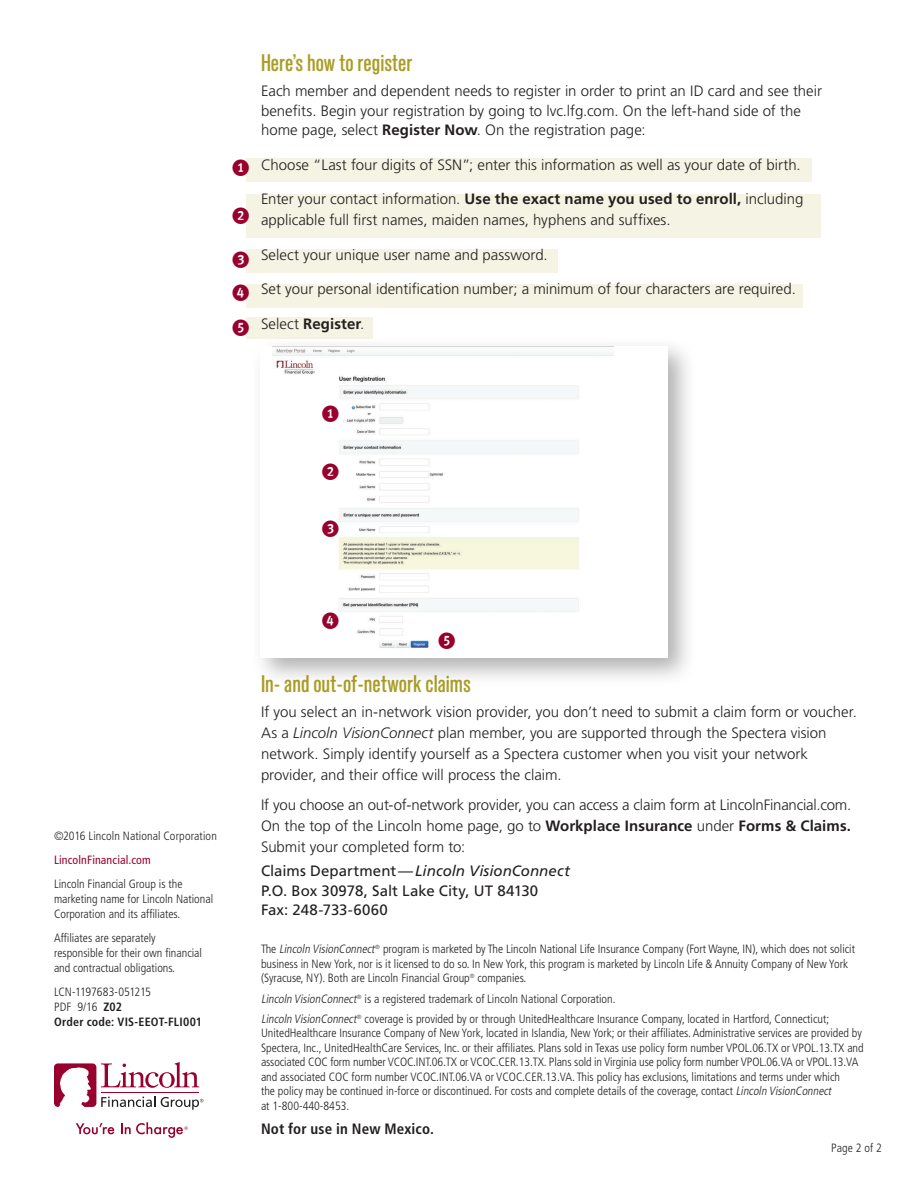
<style>
.page{position:relative;width:918px;height:1188px;background:#fff}
.page>*{position:absolute;margin:0;border:0;box-sizing:border-box;transform-origin:0 0}
.Subhead_2_Standard_M{font:500 condensed 24px "Standard CT";color:#aa9c25}
.t1{font:24px "Dingbests";color:#98012d}
.Body_Main{font:300 15px/21px "Frutiger LT Std";color:#231f20}
.Body_Main-2{font:15px/19.5px "Frutiger LT Std";letter-spacing:.005em;color:#231f20}
._1__Disclosure__8_10{font:700 condensed 15px "Frutiger LT Std";letter-spacing:.01em;color:#231f20}
.Body_Main-3{font:700 15px "Frutiger LT Std";letter-spacing:.005em;color:#231f20}
.Disclosure_Frutiger{font:300 condensed 12px/14.5px "Frutiger LT Std";color:#231f20}
.Codes_Frutiger_Lt_Co{font:700 condensed 12px/15px "Frutiger LT Std";letter-spacing:.015em;color:#231f20}
.Codes_Frutiger_Lt_Co-2{font:300 condensed 12px "Frutiger LT Std";letter-spacing:.01em;color:#231f20}
.Codes_Frutiger_Lt_Co-3{font:condensed 12px "Frutiger LT Std";letter-spacing:.01em;color:#98012d}
.Page_Numbers_Frutige{font:300 condensed 12px "Frutiger LT Std";letter-spacing:.01em;color:#231f20}
.s1{font-weight:700}
.s2{font-weight:300}
.s3{font-style:italic}
</style>
<div class="page">
<svg style="left:76px;top:1123px;width:38px;height:11px"></svg>
<svg style="left:54px;top:1062px;width:149px;height:48px"></svg>
<svg style="left:121px;top:1122px;width:67px;height:16px"></svg>
<div style="left:246px;top:158px;width:566px;height:24px;background:#f5f3e4"></div>
<div style="left:246px;top:194px;width:575px;height:44px;background:#f5f3e4"></div>
<div style="left:246px;top:249px;width:312px;height:24px;background:#f5f3e4"></div>
<div style="left:246px;top:284px;width:557px;height:24px;background:#f5f3e4"></div>
<div style="left:246px;top:318px;width:127px;height:21px;background:#f5f3e4"></div>
<div style="left:251px;top:337px;width:446px;height:350px;background:#231f20;opacity:.35"></div>
<div style="left:260px;top:346px;width:408px;height:311px;background:#fff"></div>
<img style="left:272px;top:346px;width:342px;height:302px">
<p class="t1" style="left:230px;top:155px;width:22px">1</p>
<p class="t1" style="left:230px;top:203px;width:22px">2</p>
<p class="t1" style="left:230px;top:247px;width:22px">3</p>
<p class="t1" style="left:230px;top:280px;width:22px">4</p>
<p class="t1" style="left:230px;top:315px;width:22px">5</p>
<p class="Subhead_2_Standard_M" style="left:261px;top:48px;width:153px">Here’s how to register</p>
<p class="Body_Main" style="left:261px;top:82px;width:563px;line-height:19.5px">Each member and dependent needs to register in order to print an ID card and see their benefits. Begin your registration by going to lvc.lfg.com. On the left-hand side of the home page, select <span class="s1">Register Now</span>. On the registration page:</p>
<p class="Body_Main" style="left:261px;top:154px;width:541px">Choose “Last four digits of SSN”; enter this information as well as your date of birth.</p>
<p class="Body_Main" style="left:261px;top:189px;width:544px">Enter your contact information. <span class="s1">Use the exact name you used to enroll,</span> including applicable full first names, maiden names, hyphens and suffixes.</p>
<p class="Body_Main" style="left:261px;top:244px;width:288px">Select your unique user name and password.</p>
<p class="Body_Main" style="left:261px;top:279px;width:536px">Set your personal identification number; a minimum of four characters are required.</p>
<p class="Body_Main-3" style="left:261px;top:315px;width:105px"><span class="s2">Select</span> Register<span class="s2">.</span></p>
<p class="t1" style="left:320px;top:401px;width:22px">1</p>
<p class="t1" style="left:320px;top:459px;width:22px">2</p>
<p class="t1" style="left:320px;top:516px;width:22px">3</p>
<p class="Codes_Frutiger_Lt_Co-2" style="left:54px;top:829px;width:164px">©2016 Lincoln National Corporation</p>
<p class="Codes_Frutiger_Lt_Co-3" style="left:54px;top:853px;width:98px">LincolnFinancial.com</p>
<p class="Disclosure_Frutiger" style="left:54px;top:877px;width:161px;line-height:15px">Lincoln Financial Group is the marketing name for Lincoln National<br>Corporation and its affiliates.</p>
<p class="Disclosure_Frutiger" style="left:54px;top:931px;width:150px;line-height:15px">Affiliates are separately responsible for their own financial and contractual obligations.</p>
<p class="Codes_Frutiger_Lt_Co" style="left:54px;top:984px;width:150px"><span class="s2">LCN-1197683-051215<br>PDF 9/16</span> Z02<br>Order code: VIS-EEOT-FLI001</p>
<p class="t1" style="left:320px;top:608px;width:22px">4</p>
<p class="t1" style="left:436px;top:628px;width:22px">5</p>
<p class="Subhead_2_Standard_M" style="left:261px;top:669px;width:211px">In- and out-of-network claims</p>
<p class="Body_Main" style="left:261px;top:702px;width:597px">If you select an in-network vision provider, you don’t need to submit a claim form or voucher.<br>As a <span class="s3">Lincoln VisionConnect</span> plan member, you are supported through the Spectera vision network. Simply identify yourself as a Spectera customer when you visit your network provider, and their office will process the claim.</p>
<p class="Body_Main" style="left:261px;top:795px;width:592px;text-align:justify">If you choose an out-of-network provider, you can access a claim form at LincolnFinancial.com.<br>On the top of the Lincoln home page, go to <span class="s1">Workplace Insurance</span> under <span class="s1">Forms &amp; Claims.<br></span>Submit your completed form to:</p>
<p class="Body_Main-2" style="left:261px;top:861px;width:310px">Claims Department—<span class="s3">Lincoln VisionConnect<br></span>P.O. Box 30978, Salt Lake City, UT 84130<br>Fax: 248-733-6060</p>
<p class="Disclosure_Frutiger" style="left:261px;top:942px;width:596px">The <span class="s3">Lincoln VisionConnect</span><sup>®</sup> program is marketed by The Lincoln National Life Insurance Company (Fort Wayne, IN), which does not solicit business in New York, nor is it licensed to do so. In New York, this program is marketed by Lincoln Life &amp; Annuity Company of New York (Syracuse, NY). Both are Lincoln Financial Group<sup>®</sup> companies.</p>
<p class="Disclosure_Frutiger" style="left:261px;top:991px;width:356px"><span class="s3">Lincoln VisionConnect</span><sup>®</sup> is a registered trademark of Lincoln National Corporation.</p>
<p class="Disclosure_Frutiger" style="left:261px;top:1012px;width:604px"><span class="s3">Lincoln VisionConnect</span><sup>®</sup> coverage is provided by or through UnitedHealthcare Insurance Company, located in Hartford, Connecticut; UnitedHealthcare Insurance Company of New York, located in Islandia, New York; or their affiliates. Administrative services are provided by Spectera, Inc., UnitedHealthCare Services, Inc. or their affiliates. Plans sold in Texas use policy form number VPOL.06.TX or VPOL.13.TX and associated COC form number VCOC.INT.06.TX or VCOC.CER.13.TX. Plans sold in Virginia use policy form number VPOL.06.VA or VPOL.13.VA and associated COC form number VCOC.INT.06.VA or VCOC.CER.13.VA. This policy has exclusions, limitations and terms under which<br>the policy may be continued in-force or discontinued. For costs and complete details of the coverage, contact <span class="s3">Lincoln VisionConnect<br></span>at 1-800-440-8453.</p>
<p class="_1__Disclosure__8_10" style="left:261px;top:1120px;width:174px">Not for use in New Mexico.</p>
<p class="Page_Numbers_Frutige" style="left:831px;top:1141px;width:52px">Page 2 of 2</p>
</div>
